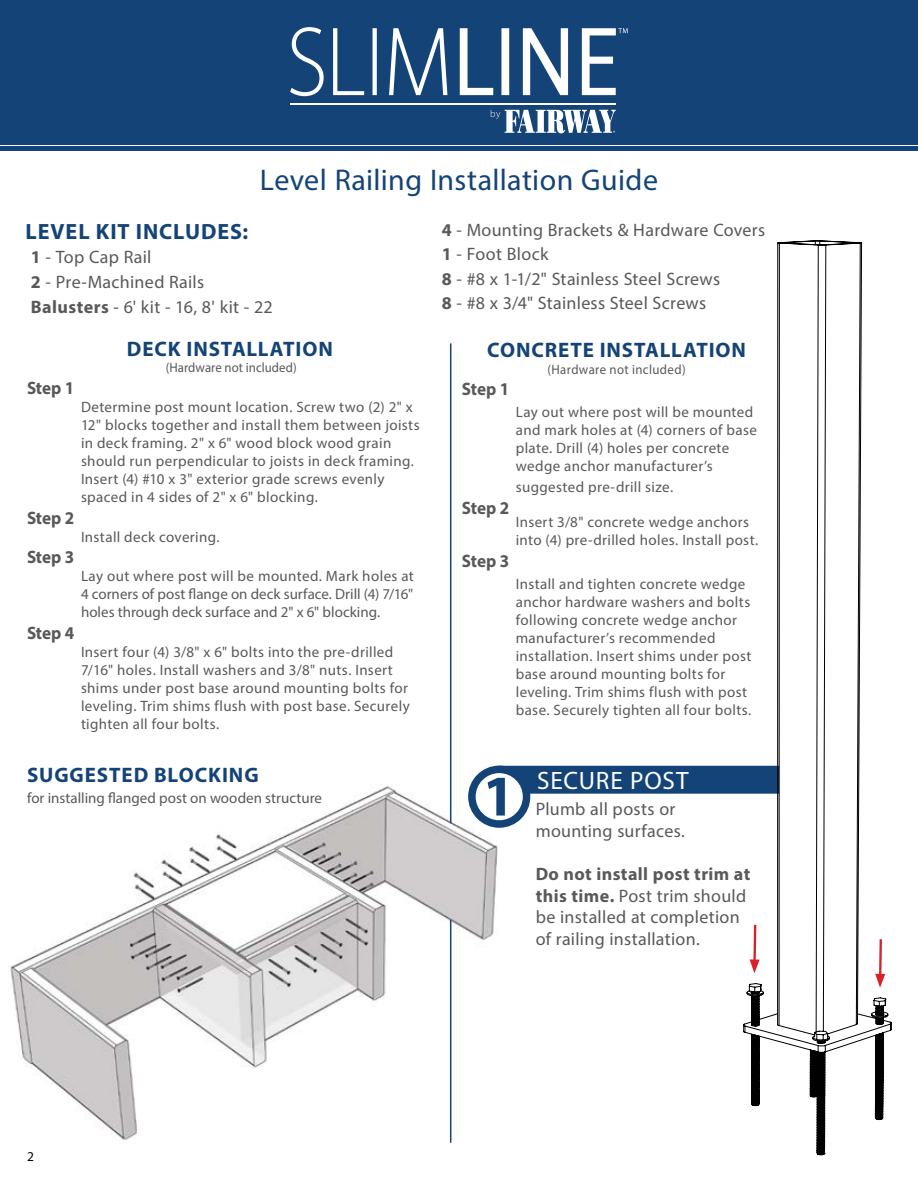
<style>
.page{position:relative;width:918px;height:1188px;background:#fff}
.page>*{position:absolute;margin:0;border:0;box-sizing:border-box;transform-origin:0 0}
.t1{font:30px "Myriad Pro";letter-spacing:.01em;color:#144477}
.t2{font:25.2px "Myriad Pro";letter-spacing:.03em;color:#fff}
.t3{font:700 22.2px "Myriad Pro";letter-spacing:.045em;color:#144477}
.t4{font:700 21px "Myriad Pro";letter-spacing:.04em;color:#144477}
.t5{font:18px/24.6px "Myriad Pro";letter-spacing:.015em;color:#58595b}
.t6{font:700 18px "Myriad Pro";color:#58595b;scale:.95 1}
.t7{font:15px/18px "Myriad Pro";letter-spacing:.025em;color:#58595b}
.t8{font:15px "Myriad Pro";color:#58595b}
.t9{font:13.5px "Myriad Pro";letter-spacing:.02em;color:#58595b;scale:.95 1}
.t10{font:13.5px "Myriad Pro";color:#000}
.s1{font-weight:700}
</style>
<div class="page">
<img style="left:10px;top:783px;width:488px;height:360px">
<svg style="left:743px;top:241px;width:149px;height:914px"></svg>
<svg style="left:472px;top:769px;width:55px;height:55px"></svg>
<div style="left:468px;top:766px;width:62px;height:62px;border:8px solid #144477;border-radius:50%"></div>
<svg style="left:488px;top:766px;width:291px;height:50px"></svg>
<hr style="left:0;top:147px;width:918px;height:4px;background:#144477">
<div style="left:0;top:0;width:918px;height:144px;background:#144477"></div>
<svg style="left:491px;top:110px;width:125px;height:23px"></svg>
<hr style="left:290px;top:103px;width:326px;height:1px;background:#fff">
<svg style="left:290px;top:27px;width:338px;height:69px"></svg>
<hr style="left:450px;top:343px;width:1px;height:480px;background:#144477">
<hr style="left:450px;top:920px;width:1px;height:223px;background:#144477">
<svg style="left:750px;top:922px;width:10px;height:51px"></svg>
<svg style="left:875px;top:937px;width:10px;height:51px"></svg>
<h1 class="t1" style="left:260px;top:162px;width:400px">Level Railing Installation Guide</h1>
<h3 class="t3" style="left:26px;top:217px;width:224px">LEVEL KIT INCLUDES:</h3>
<p class="t5" style="left:31px;top:245px;width:243px"><span class="s1">1</span> - Top Cap Rail<br><span class="s1">2</span> - Pre-Machined Rails<br><span class="s1">Balusters</span> - 6' kit - 16, 8' kit - 22</p>
<p class="t6" style="left:27px;top:376px;width:51px">Step 1</p>
<p class="t6" style="left:27px;top:506px;width:51px">Step 2</p>
<p class="t6" style="left:27px;top:545px;width:51px">Step 3</p>
<h3 class="t4" style="left:127px;top:335px;width:207px">DECK INSTALLATION</h3>
<p class="t9" style="left:166px;top:360px;width:139px">(Hardware not included)</p>
<p class="t7" style="left:81px;top:398px;width:340px">Determine post mount location. Screw two (2) 2" x 12" blocks together and install them between joists in deck framing. 2" x 6" wood block wood grain should run perpendicular to joists in deck framing.<br>Insert (4) #10 x 3" exterior grade screws evenly spaced in 4 sides of 2" x 6" blocking.</p>
<p class="t7" style="left:81px;top:527px;width:140px">Install deck covering.</p>
<p class="t7" style="left:81px;top:567px;width:334px;text-align:justify">Lay out where post will be mounted. Mark holes at 4 corners of post flange on deck surface. Drill (4) 7/16" holes through deck surface and 2" x 6" blocking.</p>
<p class="t6" style="left:27px;top:621px;width:51px">Step 4</p>
<p class="t7" style="left:81px;top:643px;width:330px">Insert four (4) 3/8" x 6" bolts into the pre-drilled 7/16" holes. Install washers and 3/8" nuts. Insert shims under post base around mounting bolts for leveling. Trim shims flush with post base. Securely tighten all four bolts.</p>
<h3 class="t4" style="left:27px;top:761px;width:233px">SUGGESTED BLOCKING</h3>
<p class="t8" style="left:27px;top:788px;width:297px">for installing flanged post on wooden structure</p>
<p class="t5" style="left:442px;top:217px;width:325px"><span class="s1">4</span> - Mounting Brackets &amp; Hardware Covers<br><span class="s1">1</span> - Foot Block<br><span class="s1">8</span> - #8 x 1-1/2" Stainless Steel Screws<br><span class="s1">8</span> - #8 x 3/4" Stainless Steel Screws</p>
<h3 class="t4" style="left:487px;top:337px;width:260px">CONCRETE INSTALLATION</h3>
<p class="t9" style="left:548px;top:361px;width:147px">(Hardware not included)</p>
<p class="t6" style="left:462px;top:377px;width:51px">Step 1</p>
<p class="t7" style="left:516px;top:402px;width:243px">Lay out where post will be mounted and mark holes at (4) corners of base plate. Drill (4) holes per concrete wedge anchor manufacturer’s</p>
<p class="t7" style="left:516px;top:478px;width:159px">suggested pre-drill size.</p>
<p class="t6" style="left:462px;top:496px;width:51px">Step 2</p>
<p class="t7" style="left:516px;top:513px;width:244px">Insert 3/8" concrete wedge anchors into (4) pre-drilled holes. Install post.</p>
<p class="t6" style="left:462px;top:549px;width:51px">Step 3</p>
<p class="t7" style="left:516px;top:574px;width:237px">Install and tighten concrete wedge anchor hardware washers and bolts following concrete wedge anchor manufacturer’s recommended installation. Insert shims under post base around mounting bolts for leveling. Trim shims flush with post base. Securely tighten all four bolts.</p>
<h2 class="t2" style="left:537px;top:765px;width:153px">SECURE POST</h2>
<p class="t5" style="left:536px;top:798px;width:151px;line-height:21.6px">Plumb all posts or mounting surfaces.</p>
<p class="t5" style="left:536px;top:863px;width:216px;line-height:21.6px"><span class="s1">Do not install post trim at this time.</span> Post trim should be installed at completion of railing installation.</p>
<p class="t10" style="left:27px;top:1148px;width:8px">2</p>
</div>
